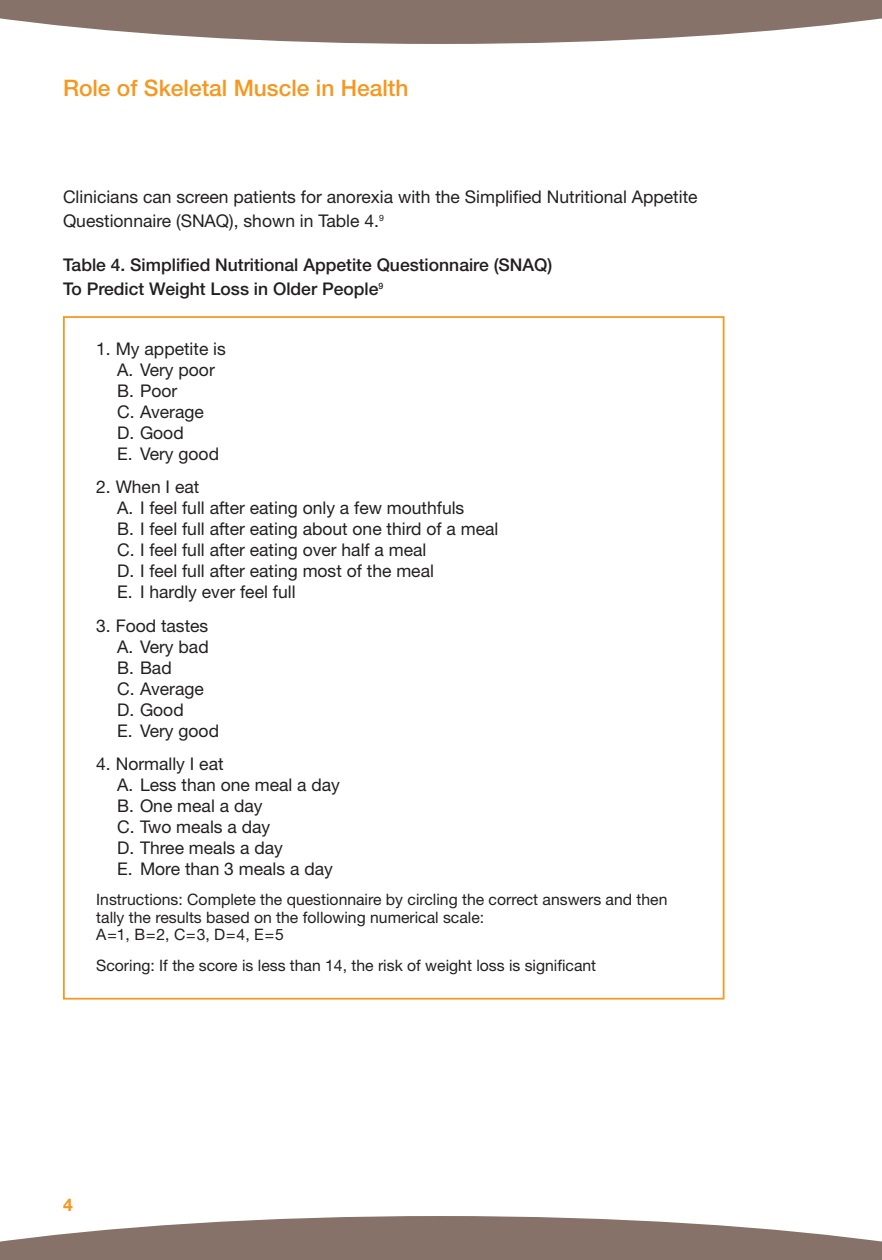
<style>
.page{position:relative;width:882px;height:1260px;background:#fff}
.page>*{position:absolute;margin:0;border:0;box-sizing:border-box;transform-origin:0 0}
.Head_Colored{font:500 22.75px "Helvetica Neue";color:#f7971d}
.Body{font:17.5px/21px "Helvetica Neue";color:#231f20}
.Table_and_Figure_Hea{font:500 17.5px/24.5px "Helvetica Neue";color:#231f20}
.t1{font:700 17.5px "Helvetica Neue";color:#f7971d}
.t2{font:15.75px/17.5px "Helvetica Neue";color:#231f20}
</style>
<div class="page">
<svg style="left:0;top:1216px;width:882px;height:44px"></svg>
<svg style="left:0;top:0;width:882px;height:44px"></svg>
<p class="Head_Colored" style="left:63px;top:75px;width:347px">Role of Skeletal Muscle in Health</p>
<p class="Body" style="left:63px;top:184px;width:636px;line-height:24.5px">Clinicians can screen patients for anorexia with the Simplified Nutritional Appetite<br>Questionnaire (SNAQ), shown in Table 4.<sup>9</sup></p>
<p class="Table_and_Figure_Hea" style="left:63px;top:252px;width:491px">Table 4. Simplified Nutritional Appetite Questionnaire (SNAQ)<br>To Predict Weight Loss in Older People<sup>9</sup></p>
<p class="Body" style="left:117px;top:338px;width:110px;text-indent:-21px">1. My appetite is<br>A. Very poor<br>B. Poor<br>C. Average<br>D. Good<br>E. Very good</p>
<p class="Body" style="left:117px;top:476px;width:383px;text-indent:-21px">2. When I eat<br>A. I feel full after eating only a few mouthfuls<br>B. I feel full after eating about one third of a meal C. I feel full after eating over half a meal<br>D. I feel full after eating most of the meal<br>E. I hardly ever feel full</p>
<p class="Body" style="left:117px;top:615px;width:103px;text-indent:-21px">3. Food tastes<br>A. Very bad<br>B. Bad<br>C. Average<br>D. Good<br>E. Very good</p>
<p class="Body" style="left:117px;top:753px;width:224px;text-indent:-21px">4. Normally I eat<br>A. Less than one meal a day<br>B. One meal a day<br>C. Two meals a day<br>D. Three meals a day<br>E. More than 3 meals a day</p>
<p class="t2" style="left:96px;top:891px;width:573px">Instructions: Complete the questionnaire by circling the correct answers and then tally the results based on the following numerical scale:<br>A=1, B=2, C=3, D=4, E=5</p>
<p class="t2" style="left:96px;top:956px;width:501px">Scoring: If the score is less than 14, the risk of weight loss is significant</p>
<p class="t1" style="left:63px;top:1194px;width:11px">4</p>
</div>
